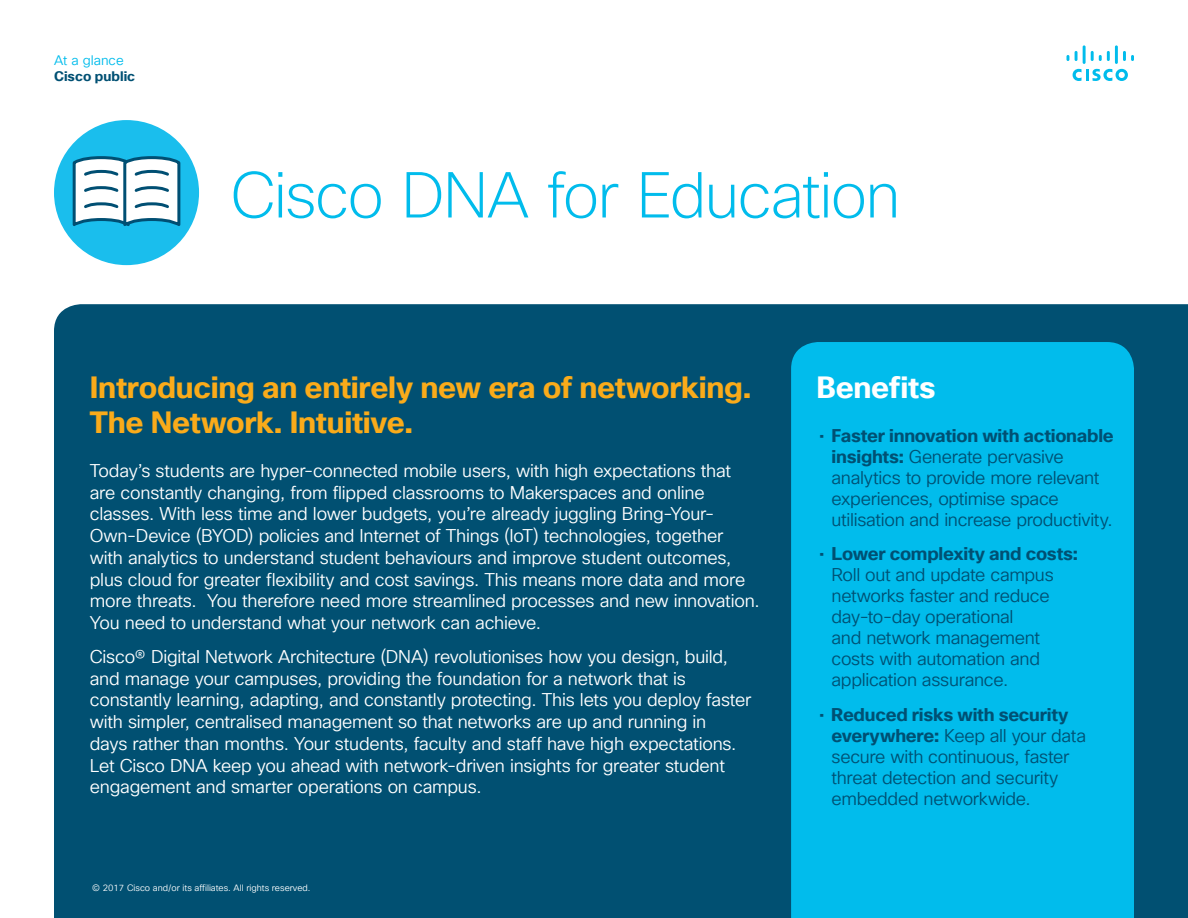
<style>
.page{position:relative;width:1188px;height:918px;background:#fff}
.page>*{position:absolute;margin:0;border:0;box-sizing:border-box;transform-origin:0 0}
.Title_Headline{font:200 63px "Cisco Sans TT";letter-spacing:-.025em;color:#01bcec}
.Intro_Heading{font:700 30px/34.5px "Cisco Sans TT";letter-spacing:-.01em;color:#faab1a}
.Sidebar_Heading_Whit{font:700 30px "Cisco Sans TT";letter-spacing:-.01em;color:#fff}
.Intro{font:18px/21.8px "Cisco Sans TT Light";letter-spacing:-.015em;color:#fff}
.t1{font:18px/21px "Cisco Sans TT Light";letter-spacing:-.015em;color:#005073}
.t2{font:700 13.5px "Cisco Sans TT";color:#005073}
.t3{font:13.5px "Cisco Sans TT Light";color:#01bcec}
.Footer_white{font:9px "Cisco Sans TT Light";color:#fff}
.s1{font-family:"Cisco Sans TT"}
.s2{font-family:"Cisco Sans TT";font-weight:700}
</style>
<div class="page">
<svg style="left:1073px;top:69px;width:55px;height:12px"></svg>
<svg style="left:1067px;top:55px;width:2px;height:6px"></svg>
<svg style="left:1075px;top:51px;width:3px;height:10px"></svg>
<hr style="left:1083px;top:45px;width:3px;height:19px;background:#01bcec">
<svg style="left:1091px;top:51px;width:19px;height:10px"></svg>
<hr style="left:1115px;top:45px;width:3px;height:19px;background:#01bcec">
<svg style="left:1123px;top:51px;width:11px;height:10px"></svg>
<div style="left:54px;top:304px;width:1134px;height:614px;background:#015072"></div>
<svg style="left:791px;top:342px;width:343px;height:576px;background:#01b9e9"></svg>
<div style="left:54px;top:120px;width:145px;height:145px;background:#1abeed;border-radius:50%"></div>
<svg style="left:72px;top:156px;width:109px;height:70px;background:#afcfdc"></svg>
<p class="t3" style="left:54px;top:51px;width:71px">At a glance</p>
<p class="t2" style="left:54px;top:67px;width:83px">Cisco public</p>
<p class="Title_Headline" style="left:230px;top:154px;width:671px">Cisco DNA for Education</p>
<p class="Intro_Heading" style="left:90px;top:371px;width:663px">Introducing an entirely new era of networking.<br>The Network. Intuitive.</p>
<p class="Intro" style="left:90px;top:460px;width:671px">Today’s students are hyper-connected mobile users, with high expectations that are constantly changing, from flipped classrooms to Makerspaces and online classes. With less time and lower budgets, you’re already juggling Bring-Your-Own-Device (BYOD) policies and Internet of Things (IoT) technologies, together with analytics to understand student behaviours and improve student outcomes, plus cloud for greater flexibility and cost savings. This means more data and more more threats. You therefore need more streamlined processes and new innovation.<br>You need to understand what your network can achieve.</p>
<p class="Intro" style="left:90px;top:646px;width:663px">Cisco® Digital Network Architecture (DNA) revolutionises how you design, build, and manage your campuses, providing the foundation for a network that is constantly learning, adapting, and constantly protecting. This lets you deploy faster with simpler, centralised management so that networks are up and running in<br>days rather than months. Your students, faculty and staff have high expectations.<br>Let Cisco DNA keep you ahead with network-driven insights for greater student engagement and smarter operations on campus.</p>
<p class="Footer_white" style="left:92px;top:882px;width:220px">© 2017 Cisco and/or its affiliates. All rights reserved.</p>
<p class="Sidebar_Heading_Whit" style="left:817px;top:367px;width:121px">Benefits</p>
<p class="t1" style="left:832px;top:425px;width:284px;text-indent:-13px"><span class="s1">•</span> <span class="s2">Faster innovation with actionable insights:</span> Generate pervasive analytics to provide more relevant experiences, optimise space utilisation and increase productivity.</p>
<p class="t1" style="left:832px;top:544px;width:248px;text-indent:-13px"><span class="s1">•</span> <span class="s2">Lower complexity and costs:<br></span>Roll out and update campus networks faster and reduce day-to-day operational<br>and network management costs with automation and application assurance.</p>
<p class="t1" style="left:832px;top:704px;width:256px;text-indent:-13px"><span class="s1">•</span> <span class="s2">Reduced risks with security everywhere:</span> Keep all your data secure with continuous, faster threat detection and security embedded networkwide.</p>
</div>
